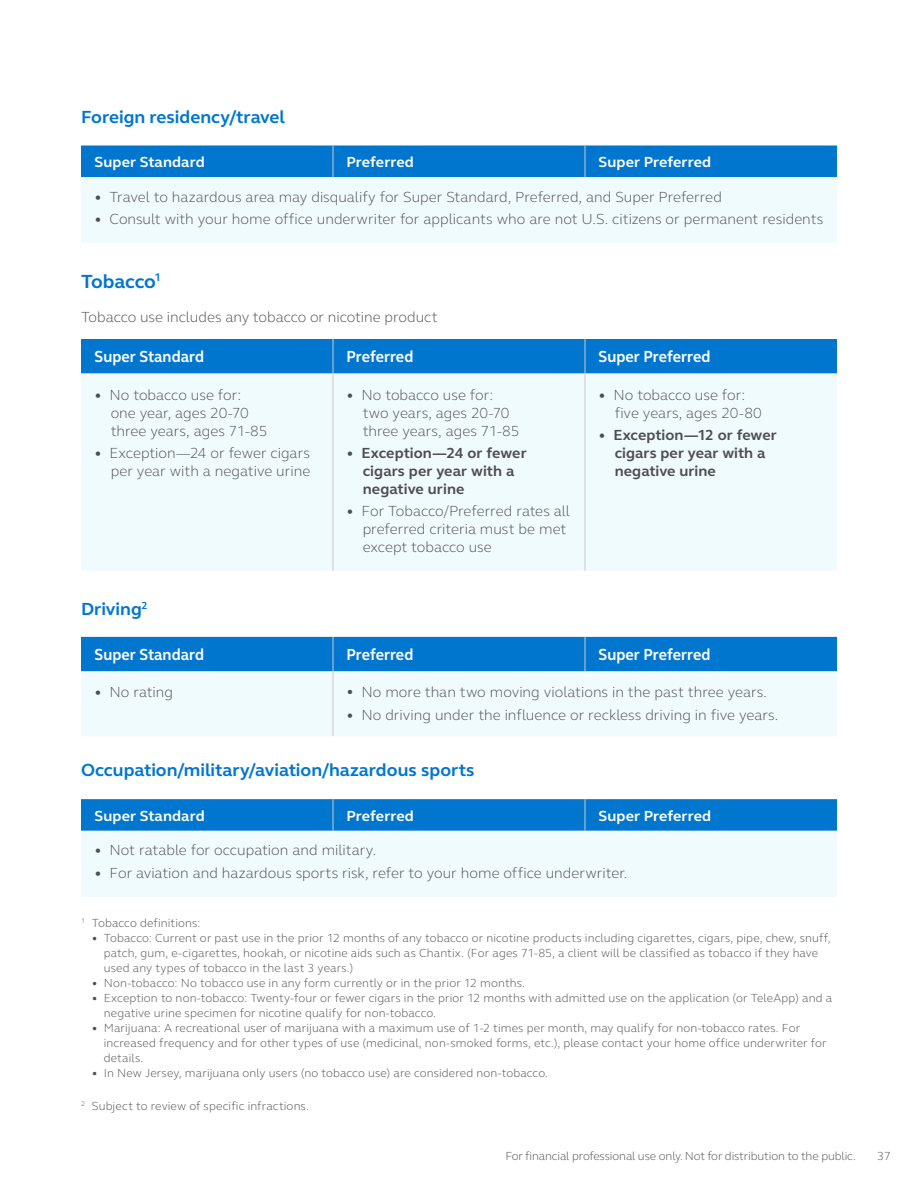
<style>
.page{position:relative;width:918px;height:1188px;background:#fff}
.page>*{position:absolute;margin:0;border:0;box-sizing:border-box;transform-origin:0 0}
.t1{font:700 19.5px "FS Elliot Pro";letter-spacing:-.005em;color:#0076cf}
.t2{font:700 18px "FS Elliot Pro";color:#0076cf}
.t3{font:700 16.5px "FS Elliot Pro";letter-spacing:.005em;color:#fff;scale:.91 1}
.t4{font:300 15px/18px "FS Elliot Pro";color:#4d4e53}
.t5{font:700 15px/18px "FS Elliot Pro";letter-spacing:.005em;color:#4d4e53}
.t6{font:700 15px "FS Elliot Pro";letter-spacing:.005em;color:#fff}
.t7{font:300 12px/15px "FS Elliot Pro";letter-spacing:.005em;color:#4d4e53}
.s1{font-weight:700}
</style>
<div class="page">
<div style="left:81px;top:146px;width:756px;height:31px;background:#0076cf"></div>
<div style="left:81px;top:177px;width:756px;height:66px;background:#f0fbfe"></div>
<hr style="left:333px;top:146px;width:1px;height:31px;background:#ccc9c8">
<hr style="left:585px;top:146px;width:1px;height:31px;background:#ccc9c8">
<div style="left:81px;top:339px;width:756px;height:35px;background:#0076cf"></div>
<div style="left:81px;top:374px;width:756px;height:197px;background:#f0fbfe"></div>
<hr style="left:333px;top:339px;width:1px;height:35px;background:#ccc9c8">
<hr style="left:585px;top:339px;width:1px;height:35px;background:#ccc9c8">
<hr style="left:333px;top:374px;width:1px;height:197px;background:#ccc9c8">
<hr style="left:585px;top:374px;width:1px;height:197px;background:#ccc9c8">
<div style="left:81px;top:637px;width:756px;height:34px;background:#0076cf"></div>
<div style="left:81px;top:671px;width:756px;height:65px;background:#f0fbfe"></div>
<hr style="left:333px;top:637px;width:1px;height:34px;background:#ccc9c8">
<hr style="left:585px;top:637px;width:1px;height:34px;background:#ccc9c8">
<hr style="left:333px;top:671px;width:1px;height:65px;background:#ccc9c8">
<div style="left:81px;top:799px;width:756px;height:32px;background:#0076cf"></div>
<div style="left:81px;top:831px;width:756px;height:66px;background:#f0fbfe"></div>
<hr style="left:333px;top:799px;width:1px;height:32px;background:#ccc9c8">
<hr style="left:585px;top:799px;width:1px;height:32px;background:#ccc9c8">
<h2 class="t2" style="left:81px;top:104px;width:205px">Foreign residency/travel</h2>
<p class="t6" style="left:94px;top:152px;width:112px">Super Standard</p>
<p class="t6" style="left:346px;top:152px;width:69px">Preferred</p>
<p class="t6" style="left:598px;top:152px;width:114px">Super Preferred</p>
<p class="t4" style="left:94px;top:187px;width:629px"><span class="s1">•</span> Travel to hazardous area may disqualify for Super Standard, Preferred, and Super Preferred</p>
<p class="t4" style="left:94px;top:210px;width:730px"><span class="s1">•</span> Consult with your home office underwriter for applicants who are not U.S. citizens or permanent residents</p>
<h1 class="t1" style="left:81px;top:268px;width:81px">Tobacco<sup>1</sup></h1>
<p class="t4" style="left:81px;top:307px;width:358px">Tobacco use includes any tobacco or nicotine product</p>
<h3 class="t3" style="left:94px;top:346px;width:122px">Super Standard</h3>
<h3 class="t3" style="left:346px;top:346px;width:75px">Preferred</h3>
<h3 class="t3" style="left:598px;top:346px;width:125px">Super Preferred</h3>
<p class="t4" style="left:111px;top:385px;width:158px;text-indent:-16px"><span class="s1">•</span> No tobacco use for: one year, ages 20-70 three years, ages 71-85</p>
<p class="t4" style="left:94px;top:443px;width:217px;text-align:right"><span class="s1">•</span> Exception—24 or fewer cigars per year with a negative urine</p>
<p class="t4" style="left:363px;top:385px;width:158px;text-indent:-16px"><span class="s1">•</span> No tobacco use for: two years, ages 20-70 three years, ages 71-85</p>
<p class="t5" style="left:363px;top:444px;width:166px;text-indent:-16px">• Exception—24 or fewer cigars per year with a negative urine</p>
<p class="t4" style="left:363px;top:502px;width:209px;text-indent:-16px"><span class="s1">•</span> For Tobacco/Preferred rates all preferred criteria must be met except tobacco use</p>
<p class="t4" style="left:615px;top:385px;width:149px;text-indent:-16px"><span class="s1">•</span> No tobacco use for: five years, ages 20-80</p>
<p class="t5" style="left:615px;top:426px;width:164px;text-indent:-16px">• Exception—12 or fewer cigars per year with a negative urine</p>
<h2 class="t2" style="left:81px;top:597px;width:68px">Driving<sup>2</sup></h2>
<h3 class="t3" style="left:94px;top:644px;width:122px">Super Standard</h3>
<h3 class="t3" style="left:346px;top:644px;width:75px">Preferred</h3>
<h3 class="t3" style="left:598px;top:644px;width:125px">Super Preferred</h3>
<p class="t4" style="left:94px;top:683px;width:80px"><span class="s1">•</span> No rating</p>
<p class="t4" style="left:346px;top:683px;width:422px"><span class="s1">•</span> No more than two moving violations in the past three years.</p>
<p class="t4" style="left:346px;top:705px;width:433px"><span class="s1">•</span> No driving under the influence or reckless driving in five years.</p>
<h2 class="t2" style="left:81px;top:757px;width:395px">Occupation/military/aviation/hazardous sports</h2>
<p class="t6" style="left:94px;top:805px;width:112px">Super Standard</p>
<p class="t6" style="left:346px;top:805px;width:69px">Preferred</p>
<p class="t6" style="left:598px;top:805px;width:114px">Super Preferred</p>
<p class="t4" style="left:94px;top:841px;width:283px"><span class="s1">•</span> Not ratable for occupation and military.</p>
<p class="t4" style="left:94px;top:863px;width:534px"><span class="s1">•</span> For aviation and hazardous sports risk, refer to your home office underwriter.</p>
<p class="t7" style="left:81px;top:915px;width:121px"><sup>1</sup> Tobacco definitions:</p>
<p class="t7" style="left:104px;top:930px;width:728px;text-indent:-12px">• Tobacco: Current or past use in the prior 12 months of any tobacco or nicotine products including cigarettes, cigars, pipe, chew, snuff, patch, gum, e-cigarettes, hookah, or nicotine aids such as Chantix. (For ages 71-85, a client will be classified as tobacco if they have used any types of tobacco in the last 3 years.)</p>
<p class="t7" style="left:92px;top:975px;width:435px">• Non-tobacco: No tobacco use in any form currently or in the prior 12 months.</p>
<p class="t7" style="left:104px;top:990px;width:730px;text-indent:-12px">• Exception to non-tobacco: Twenty-four or fewer cigars in the prior 12 months with admitted use on the application (or TeleApp) and a negative urine specimen for nicotine qualify for non-tobacco.</p>
<p class="t7" style="left:104px;top:1020px;width:724px;text-indent:-12px">• Marijuana: A recreational user of marijuana with a maximum use of 1-2 times per month, may qualify for non-tobacco rates. For increased frequency and for other types of use (medicinal, non-smoked forms, etc.), please contact your home office underwriter for details.</p>
<p class="t7" style="left:92px;top:1065px;width:458px">• In New Jersey, marijuana only users (no tobacco use) are considered non-tobacco.</p>
<p class="t7" style="left:81px;top:1098px;width:229px"><sup>2</sup> Subject to review of specific infractions.</p>
<p class="t7" style="left:505px;top:1148px;width:352px">For financial professional use only. Not for distribution to the public.</p>
<p class="t7" style="left:877px;top:1148px;width:15px">37</p>
</div>
